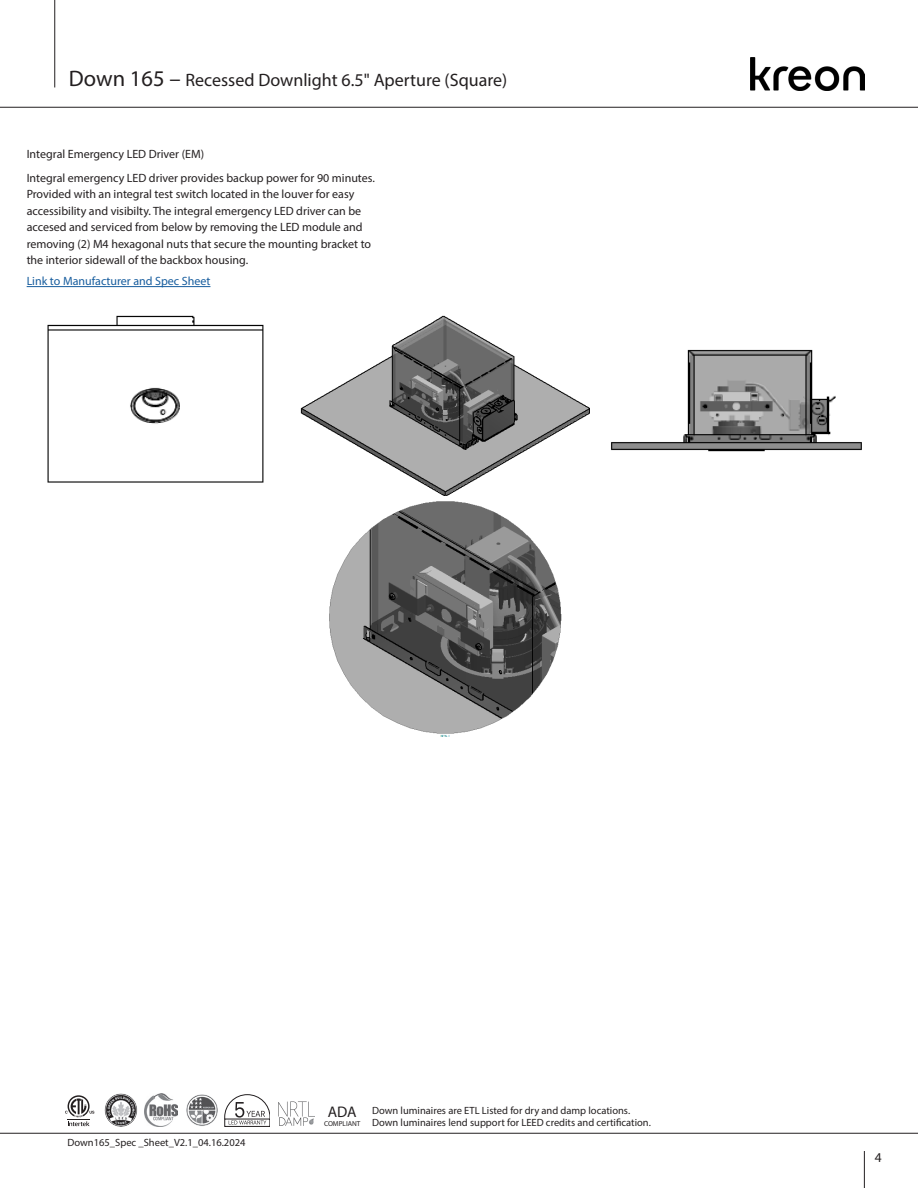
<style>
.page{position:relative;width:918px;height:1188px;background:#fff}
.page>*{position:absolute;margin:0;border:0;box-sizing:border-box;transform-origin:0 0}
.t1{font:18px "Myriad Pro";color:#231f20}
.t2{font:15.45px "Myriad Pro";color:#231f20}
.t3{font:13.5px "Myriad Pro";color:#231f20}
.BULLETS{font:12px/16.5px "Myriad Pro";color:#231f20}
.BULLETS-2{font:12px "Myriad Pro";color:#175d9e}
.lettered{font:10.5px/12.6px "Myriad Pro";color:#231f20}
.t4{font:7.2px "Myriad Pro";color:#231f20}
.s1{font-size:22.5px}
</style>
<div class="page">
<hr style="left:54px;top:0;width:1px;height:87px;background:#231f20">
<hr style="left:864px;top:1151px;width:1px;height:37px;background:#231f20">
<hr style="left:0;top:107px;width:918px;height:1px;background:#231f20">
<img style="left:750px;top:57px;width:114px;height:33px">
<hr style="left:0;top:1133px;width:918px;height:1px;background:#231f20">
<svg style="left:65px;top:1095px;width:29px;height:31px"></svg>
<img style="left:104px;top:1094px;width:33px;height:32px">
<img style="left:145px;top:1094px;width:33px;height:32px">
<img style="left:186px;top:1094px;width:32px;height:32px;border-radius:16px">
<img style="left:278px;top:1101px;width:37px;height:24px">
<div style="left:225px;top:1119px;width:45px;height:8px;border:1px solid #231f20"></div>
<svg style="left:225px;top:1095px;width:45px;height:29px"></svg>
<img style="left:26px;top:286px;width:238px;height:197px">
<img style="left:301px;top:315px;width:288px;height:181px">
<img style="left:611px;top:349px;width:251px;height:103px">
<img style="left:329px;top:501px;width:233px;height:235px">
<hr style="left:27px;top:286px;width:183px;height:1px;background:#175d9e">
<p class="t1" style="left:69px;top:69px;width:440px"><span class="s1">Down 165 –</span> Recessed Downlight 6.5" Aperture (Square)</p>
<p class="BULLETS" style="left:27px;top:146px;width:179px">Integral Emergency LED Driver (EM)</p>
<p class="BULLETS" style="left:27px;top:169px;width:350px">Integral emergency LED driver provides backup power for 90 minutes.<br>Provided with an integral test switch located in the louver for easy accessibility and visibilty. The integral emergency LED driver can be accesed and serviced from below by removing the LED module and removing (2) M4 hexagonal nuts that secure the mounting bracket to the interior sidewall of the backbox housing.</p>
<p class="BULLETS-2" style="left:27px;top:274px;width:185px">Link to Manufacturer and Spec Sheet</p>
<p class="lettered" style="left:68px;top:1136px;width:180px">Down165_Spec _Sheet_V2.1_04.16.2024</p>
<p class="t2" style="left:328px;top:1102px;width:30px">ADA</p>
<p class="t4" style="left:324px;top:1119px;width:38px">COMPLIANT</p>
<p class="lettered" style="left:372px;top:1104px;width:280px">Down luminaires are ETL Listed for dry and damp locations.<br>Down luminaires lend support for LEED credits and certification.</p>
<p class="t3" style="left:875px;top:1149px;width:8px">4</p>
</div>
